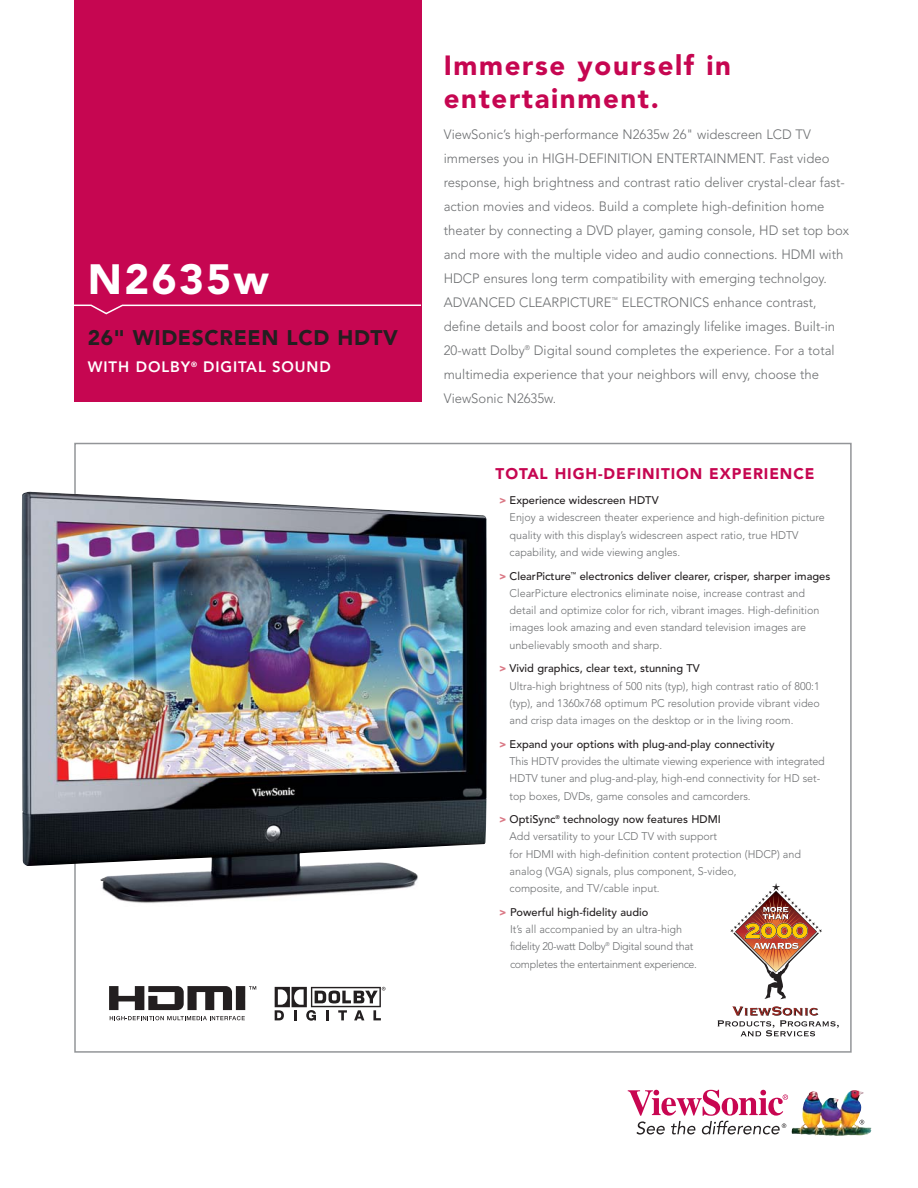
<style>
.page{position:relative;width:918px;height:1188px;background:#fff}
.page>*{position:absolute;margin:0;border:0;box-sizing:border-box;transform-origin:0 0}
.t1{font:900 42px "Avenir";letter-spacing:.06em;color:#fff}
.t2{font:900 27.6px/33.2px "Avenir";letter-spacing:.06em;color:#c60651}
.t3{font:900 21px "Avenir";letter-spacing:.03em;color:#231f20}
.t4{font:900 15.3px "Avenir";letter-spacing:.06em;color:#c60651}
.t5{font:800 15px "Avenir";letter-spacing:.06em;color:#fff}
.t6{font:300 13.5px/24px "Avenir";color:#6c6e70}
.t7{font:300 11.1px/17.2px "Avenir";color:#6c6e70}
.t8{font:300 11.1px/17.2px "Avenir";letter-spacing:-.025em;color:#6c6e70}
.s1{font-weight:900;color:#da7885}
.s2{font-weight:500;color:#231f20}
</style>
<div class="page">
<img style="left:792px;top:1090px;width:79px;height:46px">
<svg style="left:860px;top:1120px;width:4px;height:4px"></svg>
<svg style="left:628px;top:1090px;width:160px;height:45px"></svg>
<div style="left:74px;top:0;width:347px;height:402px;background:#c60651"></div>
<svg style="left:74px;top:304px;width:348px;height:11px"></svg>
<img style="left:22px;top:491px;width:465px;height:418px">
<img style="left:730px;top:883px;width:92px;height:116px">
<svg style="left:718px;top:1006px;width:121px;height:30px"></svg>
<svg style="left:109px;top:986px;width:147px;height:24px"></svg>
<svg style="left:110px;top:1016px;width:135px;height:4px"></svg>
<svg style="left:275px;top:987px;width:111px;height:34px"></svg>
<h1 class="t1" style="left:88px;top:262px;width:183px">N2635w</h1>
<h3 class="t3" style="left:88px;top:330px;width:312px">26" WIDESCREEN LCD HDTV</h3>
<h3 class="t5" style="left:88px;top:361px;width:244px">WITH DOLBY<sup>®</sup> DIGITAL SOUND</h3>
<h2 class="t2" style="left:444px;top:51px;width:289px">Immerse yourself in entertainment.</h2>
<p class="t6" style="left:444px;top:123px;width:407px">ViewSonic’s high-performance N2635w 26" widescreen LCD TV immerses you in HIGH-DEFINITION ENTERTAINMENT. Fast video response, high brightness and contrast ratio deliver crystal-clear fast&shy;action movies and videos. Build a complete high-definition home theater by connecting a DVD player, gaming console, HD set top box and more with the multiple video and audio connections. HDMI with HDCP ensures long term compatibility with emerging technolgoy.<br>ADVANCED CLEARPICTURE<sup>™</sup> ELECTRONICS enhance contrast, define details and boost color for amazingly lifelike images. Built-in 20-watt Dolby<sup>®</sup> Digital sound completes the experience. For a total multimedia experience that your neighbors will envy, choose the ViewSonic N2635w.</p>
<h3 class="t4" style="left:496px;top:468px;width:320px">TOTAL HIGH-DEFINITION EXPERIENCE</h3>
<p class="t7" style="left:510px;top:493px;width:317px;text-indent:-10px"><span class="s1">&gt;</span> <span class="s2">Experience widescreen HDTV<br></span>Enjoy a widescreen theater experience and high-definition picture quality with this display’s widescreen aspect ratio, true HDTV capability, and wide viewing angles.</p>
<p class="t7" style="left:510px;top:568px;width:322px;text-indent:-10px"><span class="s1">&gt;</span> <span class="s2">ClearPicture</span><sup>™</sup> <span class="s2">electronics deliver clearer, crisper, sharper images </span>ClearPicture electronics eliminate noise, increase contrast and detail and optimize color for rich, vibrant images. High-definition images look amazing and even standard television images are unbelievably smooth and sharp.</p>
<p class="t7" style="left:510px;top:661px;width:312px;text-indent:-10px"><span class="s1">&gt;</span> <span class="s2">Vivid graphics, clear text, stunning TV<br></span>Ultra-high brightness of 500 nits (typ), high contrast ratio of 800:1 (typ), and 1360x768 optimum PC resolution provide vibrant video and crisp data images on the desktop or in the living room.</p>
<p class="t7" style="left:510px;top:736px;width:317px;text-indent:-10px"><span class="s1">&gt;</span> <span class="s2">Expand your options with plug-and-play connectivity<br></span>This HDTV provides the ultimate viewing experience with integrated HDTV tuner and plug-and-play, high-end connectivity for HD set&shy;top boxes, DVDs, game consoles and camcorders.</p>
<p class="t7" style="left:510px;top:812px;width:293px;text-indent:-10px"><span class="s1">&gt;</span> <span class="s2">OptiSync</span><sup>®</sup> <span class="s2">technology now features HDMI<br></span>Add versatility to your LCD TV with support<br>for HDMI with high-definition content protection (HDCP) and analog (VGA) signals, plus component, S-video,<br>composite, and TV/cable input.</p>
<p class="t8" style="left:510px;top:904px;width:189px;text-indent:-11px"><span class="s1">&gt;</span> <span class="s2">Powerful high-fidelity audio<br></span>It’s all accompanied by an ultra-high fidelity 20-watt Dolby<sup>®</sup> Digital sound that completes the entertainment experience.</p>
</div>
